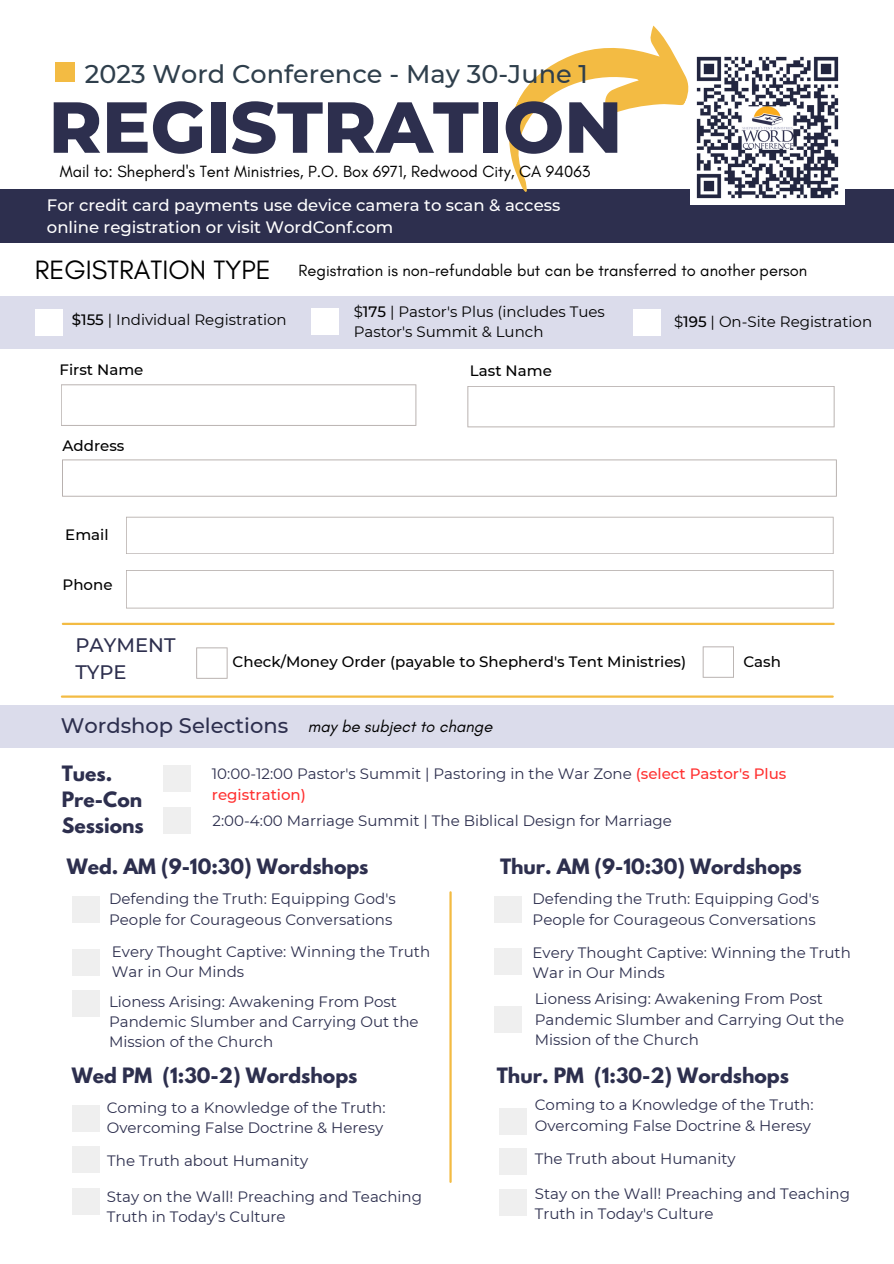
<style>
.page{position:relative;width:894px;height:1264px;background:#fff}
.page>*{position:absolute;margin:0;border:0;box-sizing:border-box;transform-origin:0 0}
.t1{font:800 72px "Montserrat";color:#2d2f4e}
.t2{font:27px "Glacial Indifference";color:#000}
.t3{font:500 25.5px "Montserrat";color:#2f3f4c}
.t4{font:500 21px "Montserrat";color:#2d2f4e}
.t5{font:500 19.5px/27px "Montserrat";color:#2d2f4e}
.t6{font:700 18.75px/26px "League Spartan";color:#2d2f4e}
.t7{font:16.5px "Glacial Indifference";color:#000}
.t8{font:500 16.5px/22.5px "Montserrat";color:#fff}
.t9{font:italic 16.5px "Glacial Indifference";color:#000}
.t10{font:15px/20.2px "Montserrat";color:#2d2f4e}
.t11{font:15px/20.2px "Montserrat";color:#000}
.t12{font:500 15px "Montserrat";color:#000}
.s1{font-weight:500}
.s2{color:#fff}
.s3{font-weight:500;color:#ff3131}
</style>
<div class="page">
<div style="left:0;top:189px;width:893px;height:53px;background:#2d2f4e"></div>
<div style="left:56px;top:62px;width:19px;height:19px;background:#f3bb43"></div>
<div style="left:0;top:296px;width:893px;height:52px;background:#dbdceb"></div>
<div style="left:0;top:705px;width:893px;height:43px;background:#dbdceb"></div>
<div style="left:311px;top:308px;width:28px;height:27px;background:#fff"></div>
<div style="left:35px;top:309px;width:27px;height:27px;background:#fff"></div>
<div style="left:632px;top:309px;width:28px;height:27px;background:#fff"></div>
<hr style="left:63px;top:622px;width:770px;height:3px;background:#f3bb43">
<div style="left:163px;top:807px;width:27px;height:27px;background:#efefef"></div>
<div style="left:163px;top:765px;width:27px;height:26px;background:#efefef"></div>
<div style="left:72px;top:949px;width:27px;height:26px;background:#efefef"></div>
<div style="left:72px;top:895px;width:27px;height:27px;background:#efefef"></div>
<div style="left:499px;top:1108px;width:28px;height:26px;background:#efefef"></div>
<svg style="left:61px;top:384px;width:355px;height:42px"></svg>
<svg style="left:467px;top:386px;width:367px;height:41px"></svg>
<svg style="left:62px;top:459px;width:774px;height:37px"></svg>
<svg style="left:196px;top:647px;width:31px;height:31px"></svg>
<svg style="left:702px;top:646px;width:31px;height:31px"></svg>
<div style="left:72px;top:990px;width:27px;height:26px;background:#efefef"></div>
<hr style="left:62px;top:695px;width:770px;height:2px;background:#f3bb43">
<img style="left:709px;top:56px;width:135px;height:149px">
<svg style="left:509px;top:25px;width:200px;height:180px"></svg>
<svg style="left:126px;top:516px;width:707px;height:38px"></svg>
<svg style="left:126px;top:570px;width:707px;height:38px"></svg>
<div style="left:494px;top:895px;width:28px;height:27px;background:#efefef"></div>
<div style="left:494px;top:948px;width:28px;height:26px;background:#efefef"></div>
<div style="left:494px;top:1006px;width:28px;height:26px;background:#efefef"></div>
<div style="left:72px;top:1105px;width:27px;height:26px;background:#efefef"></div>
<div style="left:72px;top:1146px;width:27px;height:26px;background:#efefef"></div>
<div style="left:72px;top:1188px;width:27px;height:27px;background:#efefef"></div>
<div style="left:499px;top:1148px;width:28px;height:26px;background:#efefef"></div>
<div style="left:499px;top:1189px;width:27px;height:26px;background:#efefef"></div>
<hr style="left:449px;top:892px;width:2px;height:289px;background:#f3bb43">
<h3 class="t3" style="left:85px;top:58px;width:504px">2023 Word Conference - May 30-June 1</h3>
<h1 class="t1" style="left:49px;top:83px;width:575px">REGISTRATION</h1>
<p class="t7" style="left:60px;top:161px;width:532px">Mail to: Shepherd's Tent Ministries, P.O. Box 6971, Redwood City, CA 94063</p>
<p class="t8" style="left:47px;top:194px;width:515px">For credit card payments use device camera to scan &amp; access online registration or visit WordConf.com</p>
<h2 class="t2" style="left:35px;top:253px;width:237px">REGISTRATION TYPE</h2>
<p class="t7" style="left:298px;top:260px;width:510px">Registration is non-refundable but can be transferred to another person</p>
<p class="t11" style="left:72px;top:309px;width:216px"><span class="s1">$155</span> | Individual Registration</p>
<p class="t11" style="left:353px;top:301px;width:253px">$<span class="s1">175</span> | Pastor's Plus (includes Tues<br>Pastor's Summit &amp; Lunch</p>
<p class="t12" style="left:60px;top:360px;width:85px">First Name</p>
<p class="t12" style="left:63px;top:436px;width:63px">Address</p>
<p class="t12" style="left:65px;top:525px;width:45px">Email</p>
<p class="t12" style="left:63px;top:575px;width:51px">Phone</p>
<p class="t12" style="left:470px;top:361px;width:83px">Last Name</p>
<p class="t11" style="left:673px;top:311px;width:200px">$<span class="s1">195</span> | On-Site Registration</p>
<h3 class="t5" style="left:75px;top:631px;width:101px">PAYMENT<br>TYPE</h3>
<p class="t12" style="left:232px;top:652px;width:455px">Check/Money Order (payable to Shepherd's Tent Ministries)</p>
<p class="t12" style="left:743px;top:652px;width:39px">Cash</p>
<h3 class="t4" style="left:61px;top:712px;width:229px">Wordshop Selections</h3>
<p class="t9" style="left:308px;top:716px;width:186px">may be subject to change</p>
<p class="t6" style="left:62px;top:762px;width:93px">Tues.<br>Pre-Con<br>Sessions<span class="s2">s</span></p>
<p class="t6" style="left:67px;top:855px;width:303px">Wed. AM (9-10:30) Wordshops</p>
<p class="t6" style="left:500px;top:855px;width:303px">Thur. AM (9-10:30) Wordshops</p>
<p class="t10" style="left:212px;top:764px;width:576px">10:00-12:00 Pastor's Summit | Pastoring in the War Zone <span class="s3">(select Pastor's Plus registration)</span></p>
<p class="t10" style="left:212px;top:810px;width:460px">2:00-4:00 Marriage Summit | The Biblical Design for Marriage</p>
<p class="t10" style="left:109px;top:888px;width:288px">Defending the Truth: Equipping God's<br>People for Courageous Conversations</p>
<p class="t10" style="left:532px;top:888px;width:288px">Defending the Truth: Equipping God's<br>People for Courageous Conversations</p>
<p class="t10" style="left:112px;top:941px;width:320px">Every Thought Captive: Winning the Truth<br>War in Our Minds</p>
<p class="t10" style="left:532px;top:942px;width:320px">Every Thought Captive: Winning the Truth<br>War in Our Minds</p>
<p class="t10" style="left:109px;top:991px;width:311px">Lioness Arising: Awakening From Post<br>Pandemic Slumber and Carrying Out the<br>Mission of the Church</p>
<p class="t10" style="left:534px;top:988px;width:311px">Lioness Arising: Awakening From Post<br>Pandemic Slumber and Carrying Out the<br>Mission of the Church</p>
<p class="t6" style="left:72px;top:1065px;width:287px">Wed PM (1:30-2) Wordshops</p>
<p class="t6" style="left:496px;top:1065px;width:294px">Thur. PM (1:30-2) Wordshops</p>
<p class="t10" style="left:107px;top:1097px;width:280px">Coming to a Knowledge of the Truth:<br>Overcoming False Doctrine &amp; Heresy</p>
<p class="t10" style="left:534px;top:1094px;width:280px">Coming to a Knowledge of the Truth:<br>Overcoming False Doctrine &amp; Heresy</p>
<p class="t10" style="left:107px;top:1150px;width:202px">The Truth about Humanity</p>
<p class="t10" style="left:534px;top:1148px;width:202px">The Truth about Humanity</p>
<p class="t10" style="left:107px;top:1186px;width:316px">Stay on the Wall! Preaching and Teaching<br>Truth in Today's Culture</p>
<p class="t10" style="left:534px;top:1183px;width:316px">Stay on the Wall! Preaching and Teaching<br>Truth in Today's Culture</p>
</div>
